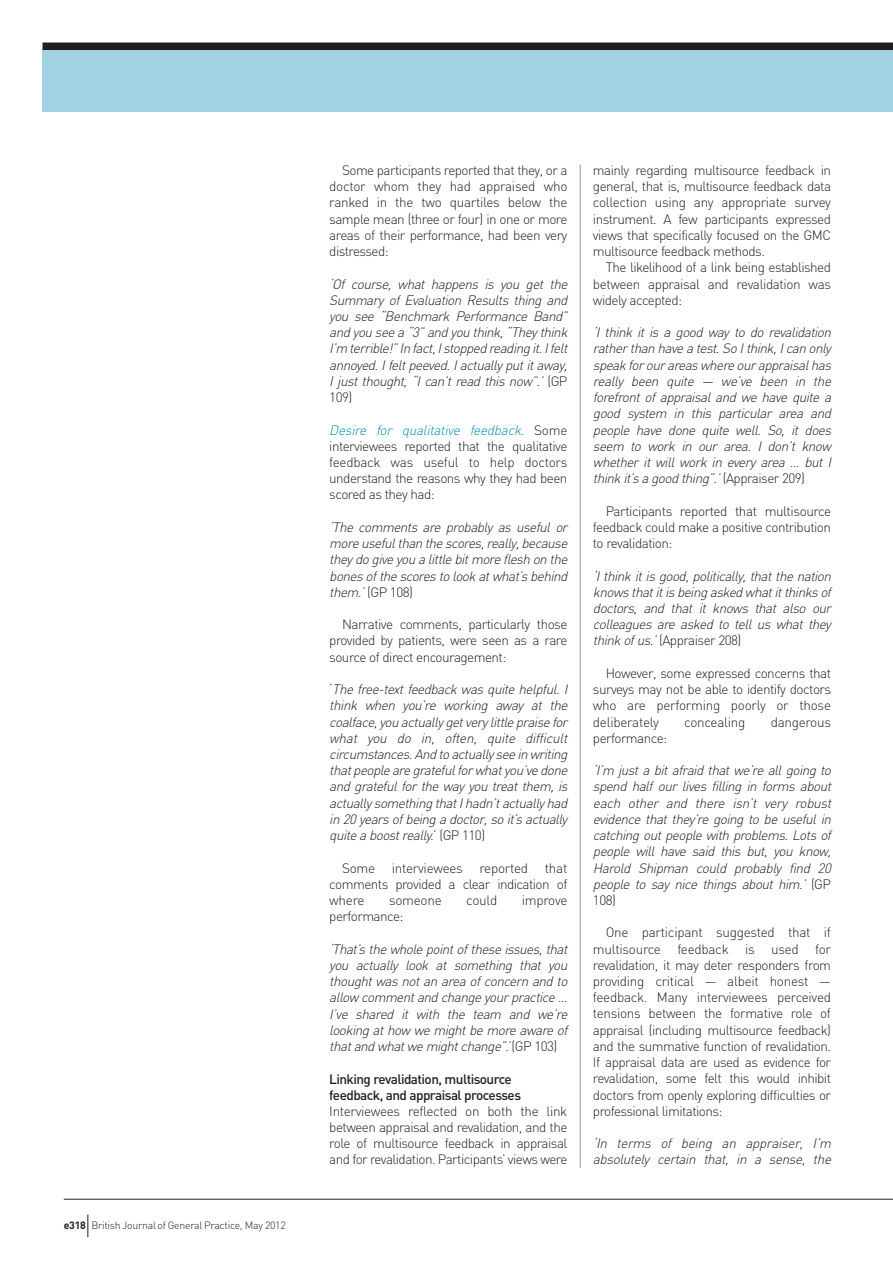
<style>
.page{position:relative;width:893px;height:1263px;background:#fff}
.page>*{position:absolute;margin:0;border:0;box-sizing:border-box;transform-origin:0 0}
.t1{font:italic 300 13.5px/16.2px "DIN";letter-spacing:-.05em;color:#231f20}
.t2{font:300 13.5px/16.2px "DIN";letter-spacing:-.04em;color:#231f20;text-align:justify}
.t3{font:500 13.5px/16.2px "DIN";letter-spacing:-.04em;color:#231f20}
.t4{font:300 13.5px "DIN";letter-spacing:-.02em;color:#231f20}
.t5{font:300 10.5px "DIN";letter-spacing:-.025em;color:#231f20}
.s1{font-weight:700}
.s2{font-style:normal}
.s3{font-style:italic;color:#008fb3}
</style>
<div class="page">
<div style="left:43px;top:48px;width:850px;height:64px;background:#a2d2e3"></div>
<div style="left:43px;top:43px;width:850px;height:7px;background:#231f20"></div>
<hr style="left:64px;top:1199px;width:829px;height:1px;background:#231f20">
<svg style="left:87px;top:1214px;width:1px;height:23px"></svg>
<hr style="left:580px;top:165px;width:1px;height:1003px;background:#939598">
<p class="t5" style="left:64px;top:1219px;width:224px"><span class="s1">e318</span> British Journal of General Practice, May 2012</p>
<p class="t2" style="left:329px;top:162px;width:240px;text-indent:13px">Some participants reported that they, or a doctor whom they had appraised who ranked in the two quartiles below the sample mean (three or four) in one or more areas of their performance, had been very distressed:</p>
<p class="t1" style="left:329px;top:276px;width:242px">‘Of course, what happens is you get the Summary of Evaluation Results thing and you see “Benchmark Performance Band” and you see a “3” and you think, “They think I’m terrible!” In fact, I stopped reading it. I felt annoyed. I felt peeved. I actually put it away, I just thought, “I can’t read this now”.’ <span class="s2">( G P 109)</span></p>
<p class="t2" style="left:329px;top:422px;width:240px"><span class="s3">Desire for qualitative feedback.</span> S o m e interviewees reported that the qualitative feedback was useful to help doctors understand the reasons why they had been scored as they had:</p>
<p class="t1" style="left:329px;top:519px;width:242px;text-align:justify">‘The comments are probably as useful or more useful than the scores, really, because they do give you a little bit more flesh on the bones of the scores to look at what’s behind them.’<span class="s2">(GP 108)</span></p>
<p class="t2" style="left:329px;top:616px;width:240px;text-indent:13px">Narrative comments, particularly those provided by patients, were seen as a rare source of direct encouragement:</p>
<p class="t1" style="left:329px;top:681px;width:242px"><span class="s2">‘</span> The free-text feedback was quite helpful. I think when you’re working away at the coalface, you actually get very little praise for what you do in, often, quite difficult circumstances. And to actually see in writing that people are grateful for what you’ve done and grateful for the way you treat them, is actually something that I hadn’t actually had in 20 years of being a doctor, so it’s actually quite a boost really.<span class="s2">’ ( G P 1 1 0 )</span></p>
<p class="t2" style="left:329px;top:860px;width:240px;text-indent:13px">Some interviewees reported that comments provided a clear indication of where</p>
<p class="t4" style="left:389px;top:892px;width:54px">someone</p>
<p class="t2" style="left:466px;top:892px;width:33px">could</p>
<p class="t2" style="left:522px;top:892px;width:47px">improve</p>
<p class="t2" style="left:329px;top:908px;width:76px">performance:</p>
<p class="t1" style="left:329px;top:941px;width:242px;text-align:justify">‘That’s the whole point of these issues, that you actually look at something that you thought was not an area of concern and to allow comment and change your practice ...<br>I’ve shared it with the team and we’re looking at how we might be more aware of that and what we might change”<span class="s2">. ’ ( G P 1 03 )</span></p>
<p class="t3" style="left:329px;top:1071px;width:193px">Linking revalidation, multisource feedback, and appraisal processes</p>
<p class="t2" style="left:329px;top:1103px;width:240px">Interviewees reflected on both the link between appraisal and revalidation, and the role of multisource feedback in appraisal and for revalidation. Participants’ views were</p>
<p class="t2" style="left:593px;top:162px;width:240px">mainly regarding multisource feedback in general, that is, multisource feedback data collection using any appropriate survey instrument. A few participants expressed views that specifically focused on the GMC multisource feedback methods.</p>
<p class="t2" style="left:593px;top:260px;width:240px;text-indent:13px">The likelihood of a link being established between appraisal and revalidation was widely accepted:</p>
<p class="t1" style="left:593px;top:324px;width:242px">‘I think it is a good way to do revalidation rather than have a test. So I think, I can only speak for our areas where our appraisal has really been quite — we’ve been in the forefront of appraisal and we have quite a good system in this particular area and people have done quite well. So, it does seem to work in our area. I don’t know whether it will work in every area ... but I thinkit’sagoodthing”.’<span class="s2">(Appraiser 209)</span></p>
<p class="t2" style="left:593px;top:503px;width:240px;text-indent:13px">Participants reported that multisource feedback could make a positive contribution to revalidation:</p>
<p class="t1" style="left:593px;top:568px;width:242px">‘I think it is good, politically, that the nation knows that it is being asked what it thinks of doctors, and that it knows that also our colleagues are asked to tell us what they thinkofus.’<span class="s2">(Appraiser 208)</span></p>
<p class="t2" style="left:593px;top:665px;width:240px;text-indent:13px">However, some expressed concerns that surveys may not be able to identify doctors who are performing poorly or those deliberately</p>
<p class="t4" style="left:684px;top:714px;width:63px">concealing</p>
<p class="t4" style="left:771px;top:714px;width:62px">dangerous</p>
<p class="t2" style="left:593px;top:730px;width:76px">performance:</p>
<p class="t1" style="left:593px;top:762px;width:242px">‘I’m just a bit afraid that we’re all going to spend half our lives filling in forms about each other and there isn’t very robust evidence that they ’re going to be useful in catching out people with problems. Lots of people will have said this but, you know, Harold Shipman could probably find 20 people to say nice things about him.’ <span class="s2">( G P 108)</span></p>
<p class="t2" style="left:593px;top:925px;width:240px;text-indent:13px">One participant suggested that if multisource feedback is used for revalidation, it may deter responders from providing critical — albeit honest — feedback. Many interviewees perceived tensions between the formative role of appraisal (including multisource feedback) and the summative function of revalidation.<br>If appraisal data are used as evidence for revalidation, some felt this would inhibit doctors from openly exploring difficulties or professional limitations:</p>
<p class="t1" style="left:593px;top:1135px;width:242px">‘In terms of being an appraiser, I’m absolutely certain that, in a sense, the</p>
</div>
